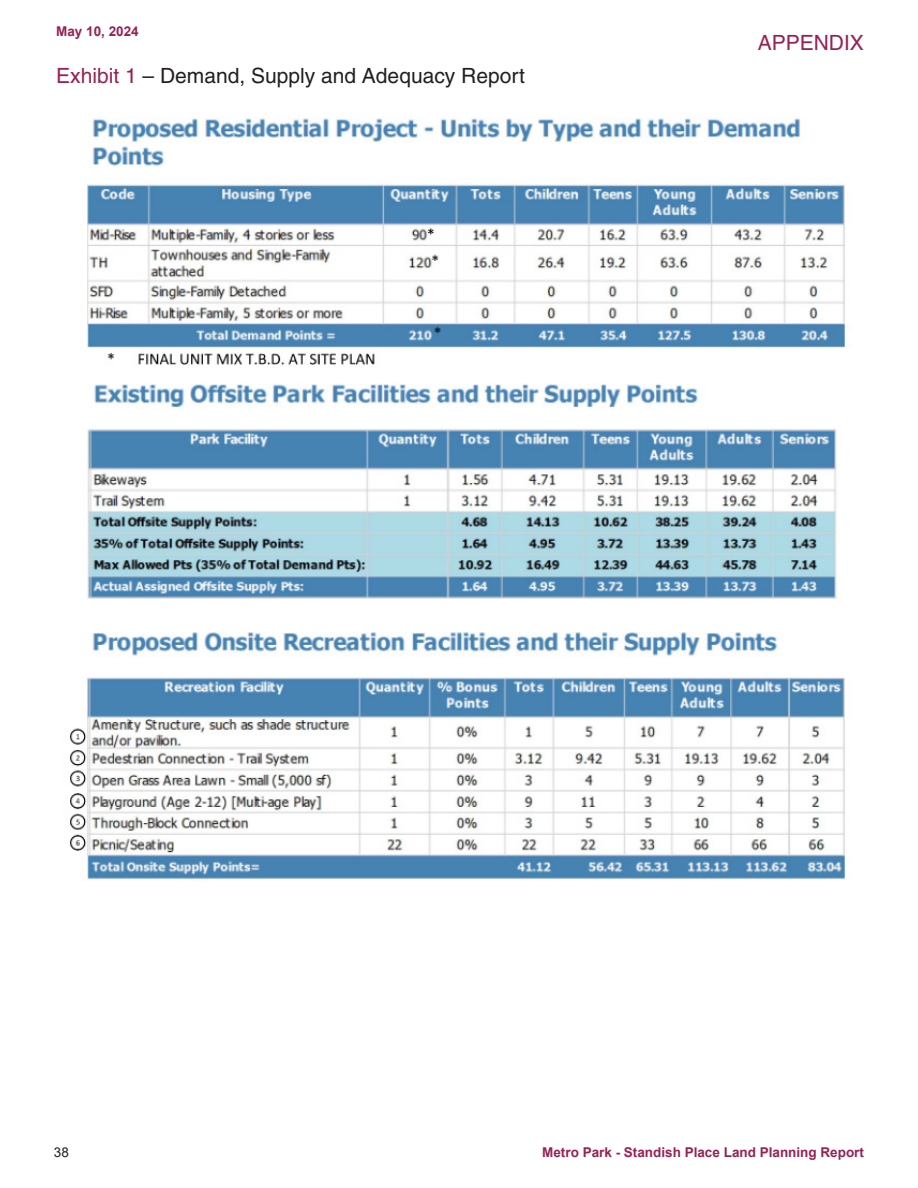
<style>
.page{position:relative;width:918px;height:1188px;background:#fff}
.page>*{position:absolute;margin:0;border:0;box-sizing:border-box;transform-origin:0 0}
.t1{font:21px "Helvetica";color:#231f20}
.t2{font:21px "Helvetica";color:#962255}
.t3{font:700 13.5px "Arial";color:#962255}
.t4{font:13.5px "Arial";color:#231f20}
.s1{color:#962255}
</style>
<div class="page">
<img style="left:70px;top:117px;width:776px;height:763px">
<p class="t3" style="left:56px;top:22px;width:84px">May 10, 2024</p>
<p class="t1" style="left:56px;top:63px;width:470px"><span class="s1">Exhibit 1</span> – Demand, Supply and Adequacy Report</p>
<p class="t2" style="left:758px;top:30px;width:108px">APPENDIX</p>
<p class="t4" style="left:54px;top:1143px;width:17px">38</p>
<p class="t3" style="left:542px;top:1143px;width:323px">Metro Park - Standish Place Land Planning Report</p>
</div>
